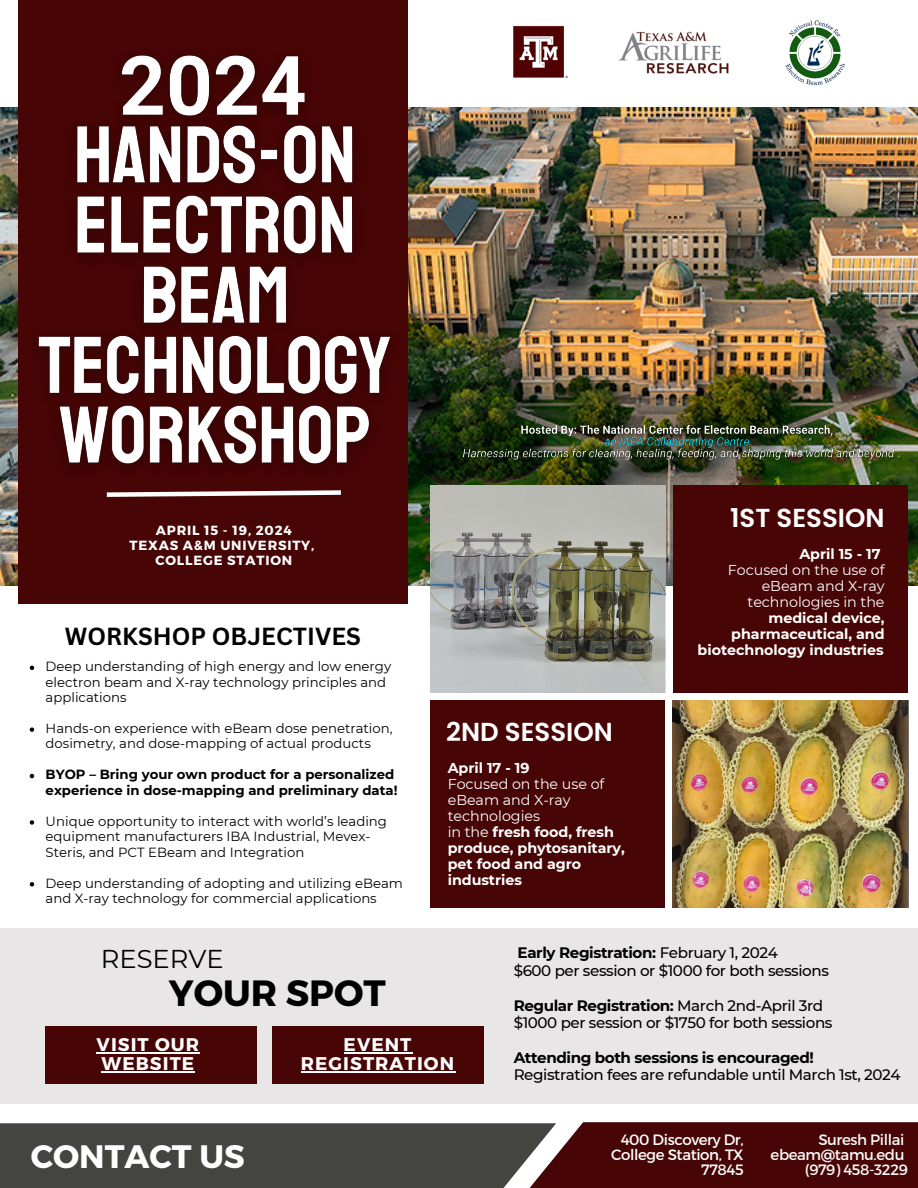
<style>
.page{position:relative;width:918px;height:1188px;background:#fff}
.page>*{position:absolute;margin:0;border:0;box-sizing:border-box;transform-origin:0 0}
.t1{font:700 36.45px "Montserrat";color:#000}
.t2{font:700 32.4px "Montserrat";color:#fff}
.t3{font:600 25.95px "Poppins";color:#fff}
.t4{font:25.8px "Montserrat";color:#000}
.t5{font:700 24px "Canva Sans";color:#000}
.t6{font:700 18.3px/19.2px "Montserrat";letter-spacing:.055em;color:#fff;text-align:center}
.t7{font:500 15.15px "Montserrat";letter-spacing:-.025em;color:#000}
.t8{font:700 15.15px "Montserrat";letter-spacing:-.025em;color:#000}
.t9{font:15px "Montserrat";letter-spacing:-.025em;color:#fcfaf9}
.t10{font:15px/14.7px "Montserrat";letter-spacing:-.025em;color:#fff;text-align:right}
.t11{font:700 14.25px/16px "Montserrat";letter-spacing:-.005em;color:#fff;text-align:right}
.t12{font:14.25px/16px "Montserrat";letter-spacing:-.005em;color:#fff}
.t13{font:13.2px/15.5px "Montserrat";color:#000}
.t14{font:700 13.2px/15.5px "Montserrat";color:#000}
.t15{font:700 13.2px "Montserrat";letter-spacing:.06em;color:#fff}
.s1{font-weight:400}
.s2{font-weight:500}
</style>
<div class="page">
<img style="left:0;top:107px;width:918px;height:478px">
<div style="left:18px;top:0;width:389px;height:604px;background:#470505"></div>
<div style="left:673px;top:485px;width:235px;height:207px;background:#470505"></div>
<div style="left:0;top:928px;width:918px;height:176px;background:#e8e6e6"></div>
<div style="left:430px;top:701px;width:235px;height:207px;background:#470505"></div>
<svg style="left:106px;top:490px;width:235px;height:7px"></svg>
<img style="left:513px;top:26px;width:55px;height:52px">
<img style="left:785px;top:20px;width:61px;height:66px">
<img style="left:673px;top:700px;width:235px;height:207px">
<img style="left:618px;top:31px;width:111px;height:43px">
<img style="left:430px;top:485px;width:235px;height:207px">
<div style="left:46px;top:1026px;width:211px;height:58px;background:#470505"></div>
<div style="left:272px;top:1026px;width:211px;height:58px;background:#470505"></div>
<div style="left:0;top:1123px;width:492px;height:65px;background:#444440"></div>
<svg style="left:492px;top:1122px;width:426px;height:66px;background:#531b1a"></svg>
<img style="left:121px;top:55px;width:184px;height:53px">
<img style="left:459px;top:421px;width:440px;height:43px">
<svg style="left:30px;top:666px;width:4px;height:4px"></svg>
<svg style="left:30px;top:727px;width:4px;height:5px"></svg>
<svg style="left:30px;top:774px;width:4px;height:4px"></svg>
<svg style="left:30px;top:820px;width:4px;height:5px"></svg>
<svg style="left:30px;top:882px;width:4px;height:5px"></svg>
<img style="left:38px;top:108px;width:375px;height:379px">
<hr style="left:344px;top:1052px;width:69px;height:1px;background:#fff">
<hr style="left:301px;top:1071px;width:154px;height:2px;background:#fff">
<hr style="left:97px;top:1052px;width:103px;height:1px;background:#fff">
<hr style="left:102px;top:1071px;width:93px;height:2px;background:#fff">
<p class="t15" style="left:156px;top:522px;width:137px">APRIL 15 - 19, 2024</p>
<p class="t15" style="left:130px;top:537px;width:186px">TEXAS A&amp;M UNIVERSITY,</p>
<p class="t15" style="left:156px;top:552px;width:138px">COLLEGE STATION</p>
<p class="t5" style="left:65px;top:619px;width:297px">WORKSHOP OBJECTIVES</p>
<p class="t13" style="left:46px;top:659px;width:347px">Deep understanding of high energy and low energy electron beam and X-ray technology principles and applications</p>
<p class="t13" style="left:46px;top:721px;width:348px">Hands-on experience with eBeam dose penetration, dosimetry, and dose-mapping of actual products</p>
<p class="t14" style="left:46px;top:767px;width:353px">BYOP – Bring your own product for a personalized experience in dose-mapping and preliminary data!</p>
<p class="t13" style="left:46px;top:813px;width:343px">Unique opportunity to interact with world’s leading equipment manufacturers IBA Industrial, Mevex-<br>Steris, and PCT EBeam and Integration</p>
<p class="t13" style="left:46px;top:875px;width:359px">Deep understanding of adopting and utilizing eBeam and X-ray technology for commercial applications</p>
<p class="t3" style="left:446px;top:714px;width:168px">2ND SESSION</p>
<p class="t11" style="left:448px;top:759px;width:83px">April 17 - 19</p>
<p class="t12" style="left:448px;top:775px;width:158px">Focused on the use of eBeam and X-ray technologies</p>
<p class="t11" style="left:448px;top:823px;width:179px;text-align:left"><span class="s1">in the</span> fresh food, fresh produce, phytosanitary, pet food and agro industries</p>
<p class="t3" style="left:730px;top:500px;width:156px">1ST SESSION</p>
<p class="t11" style="left:799px;top:546px;width:83px">April 15 - 17</p>
<p class="t11" style="left:698px;top:561px;width:188px"><span class="s1">Focused on the use of eBeam and X-ray technologies in the </span>medical device, pharmaceutical, and biotechnology industries</p>
<p class="t4" style="left:101px;top:943px;width:124px">RESERVE</p>
<p class="t8" style="left:518px;top:944px;width:262px">Early Registration: <span class="s2">February 1, 2024</span></p>
<p class="t7" style="left:514px;top:961px;width:317px">$600 per session or $1000 for both sessions</p>
<p class="t8" style="left:514px;top:996px;width:311px">Regular Registration: <span class="s2">March 2nd-April 3rd</span></p>
<p class="t7" style="left:514px;top:1014px;width:320px">$1000 per session or $1750 for both sessions</p>
<p class="t8" style="left:514px;top:1048px;width:302px">Attending both sessions is encouraged!</p>
<p class="t7" style="left:514px;top:1066px;width:389px">Registration fees are refundable until March 1st, 2024</p>
<p class="t1" style="left:169px;top:969px;width:218px">YOUR SPOT</p>
<p class="t6" style="left:97px;top:1034px;width:104px;text-align:left">VISIT OUR<br>WEBSITE</p>
<p class="t6" style="left:301px;top:1034px;width:155px">EVENT<br>REGISTRATION</p>
<p class="t2" style="left:31px;top:1135px;width:216px">CONTACT US</p>
<p class="t10" style="left:611px;top:1132px;width:134px">400 Discovery Dr,<br>College Station, TX<br>77845</p>
<p class="t9" style="left:818px;top:1130px;width:88px">Suresh Pillai</p>
<p class="t9" style="left:771px;top:1145px;width:135px">ebeam@tamu.edu</p>
<p class="t9" style="left:805px;top:1159px;width:104px">(979) 458-3229</p>
</div>
